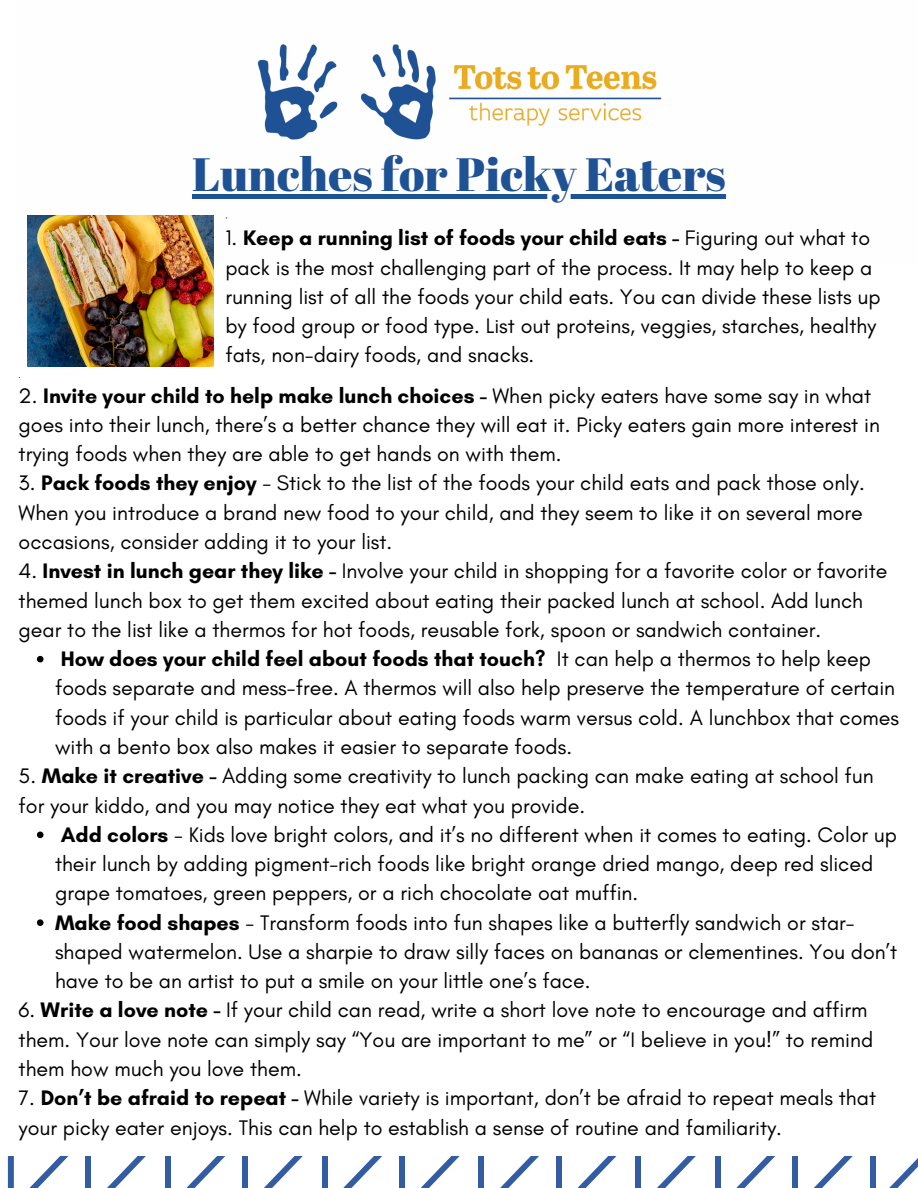
<style>
.page{position:relative;width:918px;height:1188px;background:#fff}
.page>*{position:absolute;margin:0;border:0;box-sizing:border-box;transform-origin:0 0}
.t1{font:46.65px "Abril Fatface";color:#1e5294}
.t2{font:21.45px/29.2px "Glacial Indifference";color:#000}
.t3{font:8.85px "Noto Sans";color:#000}
.t4{font:8.85px "Glacial Indifference";color:#000}
.s1{font-weight:700}
</style>
<div class="page">
<img style="left:257px;top:44px;width:405px;height:96px">
<img style="left:28px;top:215px;width:185px;height:151px">
<hr style="left:192px;top:195px;width:534px;height:4px;background:#1e5294">
<svg style="left:37px;top:656px;width:7px;height:6px"></svg>
<svg style="left:37px;top:832px;width:7px;height:6px"></svg>
<svg style="left:37px;top:919px;width:7px;height:7px"></svg>
<svg style="left:8px;top:1157px;width:910px;height:30px"></svg>
<div style="left:399px;top:1157px;width:6px;height:30px;background:#345ca2"></div>
<p class="t1" style="left:192px;top:142px;width:535px">Lunches for Picky Eaters</p>
<p class="t3" style="left:225px;top:212px;width:4px">·</p>
<p class="t2" style="left:225px;top:223px;width:657px">1. <span class="s1">Keep a running list of foods your child eats -</span> Figuring out what to pack is the most challenging part of the process. It may help to keep a running list of all the foods your child eats. You can divide these lists up by food group or food type. List out proteins, veggies, starches, healthy fats, non-dairy foods, and snacks.</p>
<p class="t4" style="left:19px;top:370px;width:4px">.</p>
<p class="t2" style="left:19px;top:380px;width:863px">2. <span class="s1">Invite your child to help make lunch choices -</span> When picky eaters have some say in what goes into their lunch, there’s a better chance they will eat it. Picky eaters gain more interest in trying foods when they are able to get hands on with them.</p>
<p class="t2" style="left:19px;top:468px;width:848px;text-align:justify">3. <span class="s1">Pack foods they enjoy</span> - Stick to the list of the foods your child eats and pack those only.<br>When you introduce a brand new food to your child, and they seem to like it on several more occasions, consider adding it to your list.</p>
<p class="t2" style="left:19px;top:556px;width:870px">4. <span class="s1">Invest in lunch gear they like -</span> Involve your child in shopping for a favorite color or favorite themed lunch box to get them excited about eating their packed lunch at school. Add lunch gear to the list like a thermos for hot foods, reusable fork, spoon or sandwich container.</p>
<p class="t2" style="left:55px;top:644px;width:846px"><span class="s1">How does your child feel about foods that touch?</span> It can help a thermos to help keep foods separate and mess-free. A thermos will also help preserve the temperature of certain foods if your child is particular about eating foods warm versus cold. A lunchbox that comes with a bento box also makes it easier to separate foods.</p>
<p class="t2" style="left:19px;top:761px;width:857px">5. <span class="s1">Make it creative -</span> Adding some creativity to lunch packing can make eating at school fun for your kiddo, and you may notice they eat what you provide.</p>
<p class="t2" style="left:55px;top:820px;width:844px"><span class="s1">Add colors</span> - Kids love bright colors, and it’s no different when it comes to eating. Color up their lunch by adding pigment-rich foods like bright orange dried mango, deep red sliced grape tomatoes, green peppers, or a rich chocolate oat muffin.</p>
<p class="t2" style="left:55px;top:907px;width:844px"><span class="s1">Make food shapes</span> - Transform foods into fun shapes like a butterfly sandwich or star&shy;shaped watermelon. Use a sharpie to draw silly faces on bananas or clementines. You don’t have to be an artist to put a smile on your little one’s face.</p>
<p class="t2" style="left:19px;top:995px;width:856px">6. <span class="s1">Write a love note -</span> If your child can read, write a short love note to encourage and affirm them. Your love note can simply say “You are important to me” or “I believe in you!” to remind them how much you love them.</p>
<p class="t2" style="left:19px;top:1083px;width:859px">7. <span class="s1">Don’t be afraid to repeat -</span> While variety is important, don’t be afraid to repeat meals that your picky eater enjoys. This can help to establish a sense of routine and familiarity.</p>
</div>
